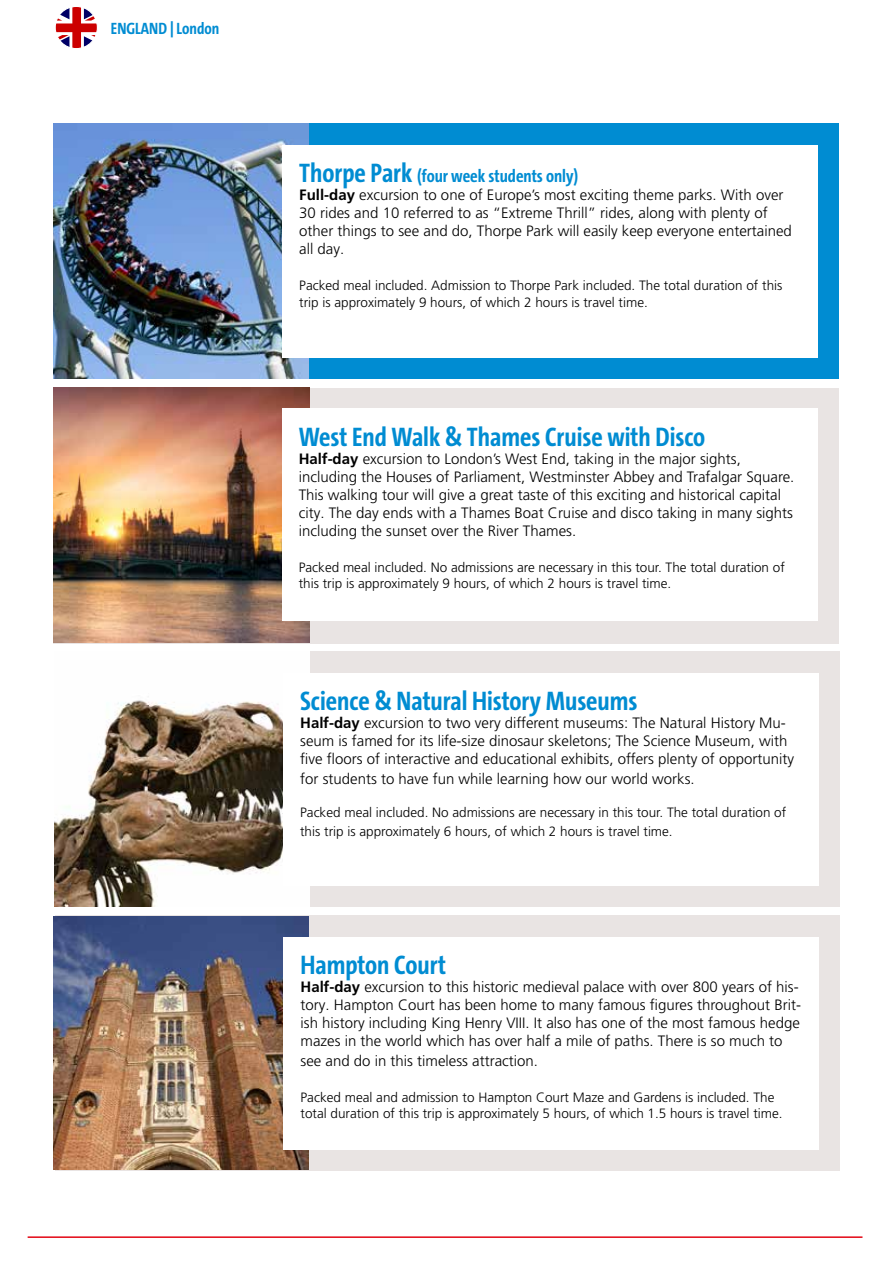
<style>
.page{position:relative;width:893px;height:1263px;background:#fff}
.page>*{position:absolute;margin:0;border:0;box-sizing:border-box;transform-origin:0 0}
.t1{font:700 27px "The Sans Cd LF7";color:#008cd2}
.t2{font:700 18px "The Sans Cd LF7";color:#008cd2}
.t3{font:700 16.5px "The Sans Cd LF7";color:#008cd2}
.t4{font:300 15px/18px "Frutiger LT Pro";color:#000}
.t5{font:300 13.5px/16.2px "Frutiger LT Pro";color:#000}
.s1{font-size:27px}
.s2{font-weight:700}
</style>
<div class="page">
<div style="left:54px;top:124px;width:785px;height:255px;background:#008cd2"></div>
<img style="left:54px;top:124px;width:255px;height:255px">
<div style="left:282px;top:145px;width:536px;height:213px;background:#fff"></div>
<div style="left:53px;top:388px;width:786px;height:255px;background:#e9e4e3"></div>
<img style="left:54px;top:387px;width:255px;height:255px">
<div style="left:282px;top:409px;width:536px;height:212px;background:#fff"></div>
<div style="left:55px;top:652px;width:784px;height:255px;background:#e9e4e3"></div>
<img style="left:54px;top:652px;width:255px;height:255px">
<div style="left:283px;top:673px;width:535px;height:213px;background:#fff"></div>
<div style="left:55px;top:915px;width:785px;height:255px;background:#e9e4e3"></div>
<img style="left:53px;top:916px;width:255px;height:254px">
<div style="left:284px;top:937px;width:535px;height:213px;background:#fff"></div>
<svg style="left:57px;top:8px;width:39px;height:39px"></svg>
<div style="left:55px;top:6px;width:43px;height:43px;border:1px solid #fff;border-radius:50%"></div>
<hr style="left:28px;top:1236px;width:834px;height:2px;background:#e30613">
<p class="t3" style="left:111px;top:20px;width:110px">ENGLAND | London</p>
<p class="t2" style="left:299px;top:167px;width:281px"><span class="s1">Thorpe Park</span> (four week students only)</p>
<p class="t4" style="left:299px;top:186px;width:494px"><span class="s2">Full-day</span> excursion to one of Europe’s most exciting theme parks. With over 30 rides and 10 referred to as “Extreme Thrill” rides, along with plenty of other things to see and do, Thorpe Park will easily keep everyone entertained all day.</p>
<p class="t5" style="left:299px;top:278px;width:485px">Packed meal included. Admission to Thorpe Park included. The total duration of this trip is approximately 9 hours, of which 2 hours is travel time.</p>
<h1 class="t1" style="left:299px;top:423px;width:408px">West End Walk &amp; Thames Cruise with Disco</h1>
<p class="t4" style="left:299px;top:450px;width:497px"><span class="s2">Half-day</span> excursion to London’s West End, taking in the major sights, including the Houses of Parliament, Westminster Abbey and Trafalgar Square.<br>This walking tour will give a great taste of this exciting and historical capital city. The day ends with a Thames Boat Cruise and disco taking in many sights including the sunset over the River Thames.</p>
<p class="t5" style="left:299px;top:559px;width:488px">Packed meal included. No admissions are necessary in this tour. The total duration of this trip is approximately 9 hours, of which 2 hours is travel time.</p>
<h1 class="t1" style="left:300px;top:688px;width:339px">Science &amp; Natural History Museums</h1>
<p class="t4" style="left:300px;top:714px;width:495px"><span class="s2">Half-day</span> excursion to two very different museums: The Natural History Mu&shy;seum is famed for its life-size dinosaur skeletons; The Science Museum, with five floors of interactive and educational exhibits, offers plenty of opportunity</p>
<p class="t4" style="left:300px;top:770px;width:396px">for students to have fun while learning how our world works.</p>
<p class="t5" style="left:300px;top:802px;width:488px;line-height:19.8px">Packed meal included. No admissions are necessary in this tour. The total duration of this trip is approximately 6 hours, of which 2 hours is travel time.</p>
<h1 class="t1" style="left:301px;top:951px;width:147px">Hampton Court</h1>
<p class="t4" style="left:301px;top:978px;width:502px"><span class="s2">Half-day</span> excursion to this historic medieval palace with over 800 years of his&shy;tory. Hampton Court has been home to many famous figures throughout Brit&shy;ish history including King Henry VIII. It also has one of the most famous hedge mazes in the world which has over half a mile of paths. There is so much to</p>
<p class="t4" style="left:301px;top:1052px;width:239px">see and do in this timeless attraction.</p>
<p class="t5" style="left:301px;top:1089px;width:484px">Packed meal and admission to Hampton Court Maze and Gardens is included. The total duration of this trip is approximately 5 hours, of which 1.5 hours is travel time.</p>
</div>
